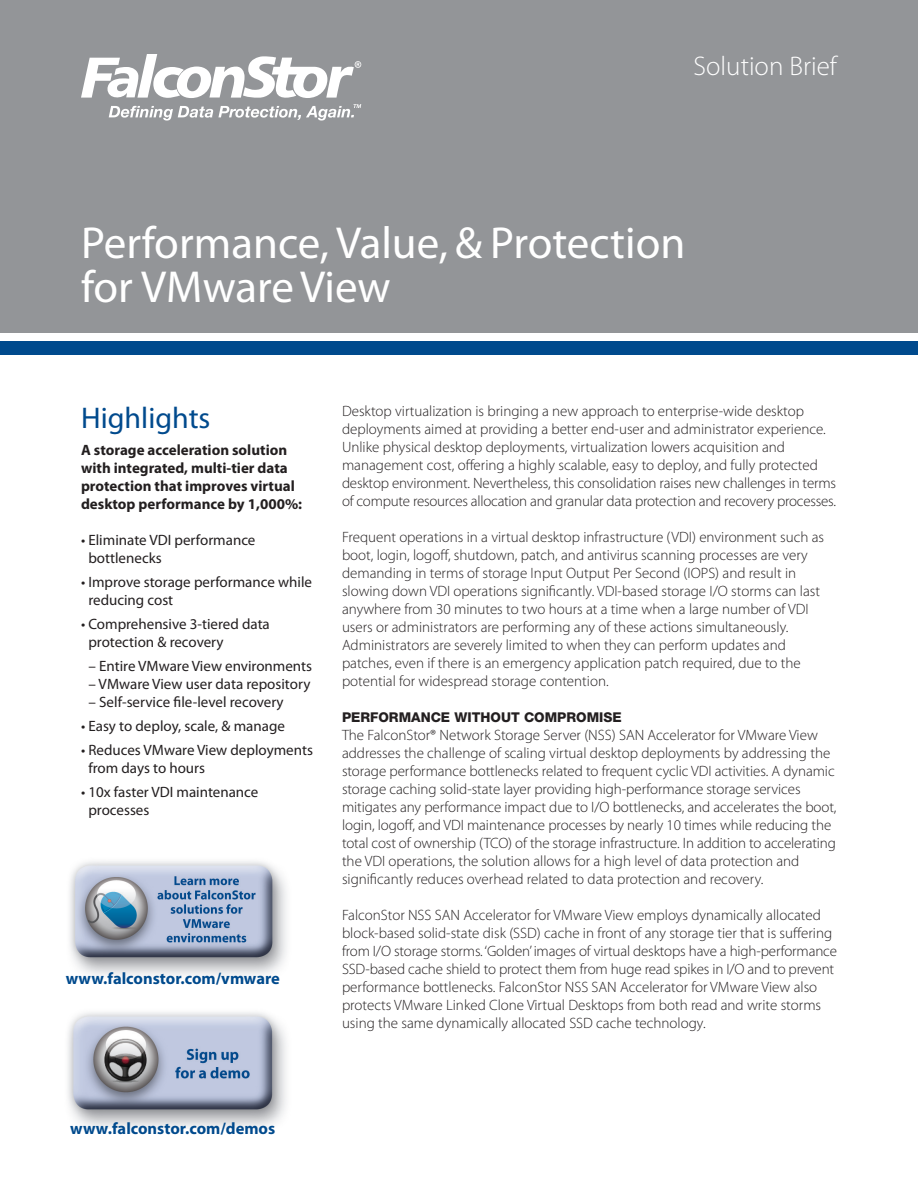
<style>
.page{position:relative;width:918px;height:1188px;background:#fff}
.page>*{position:absolute;margin:0;border:0;box-sizing:border-box;transform-origin:0 0}
.t1{font:45px/43.5px "Myriad Pro";color:#fff}
.Body_Copy{font:30px "Myriad Pro";color:#004a8d}
.Body_Copy-2{font:300 27px "Myriad Pro";color:#fff}
.Body_Copy-3{font:700 16.5px "Myriad Pro";color:#004a8d}
.Body_Copy-4{font:300 15px/18px "Myriad Pro";color:#231f20}
.Body_Copy-5{font:15px/18px "Myriad Pro";color:#231f20}
.Body_Copy-6{font:700 15px/18px "Myriad Pro";color:#231f20}
.Body_Copy-7{font:800 13.5px "Helvetica Neue LT Std";color:#231f20}
</style>
<div class="page">
<div style="left:0;top:0;width:918px;height:333px;background:#939598"></div>
<div style="left:0;top:342px;width:918px;height:13px;background:#004a8d"></div>
<svg style="left:81px;top:54px;width:280px;height:67px"></svg>
<img style="left:68px;top:1012px;width:218px;height:116px">
<img style="left:70px;top:861px;width:217px;height:114px">
<p class="Body_Copy-2" style="left:694px;top:50px;width:145px">Solution Brief</p>
<p class="t1" style="left:81px;top:220px;width:606px">Performance, Value, &amp; Protection for VMware View</p>
<p class="Body_Copy" style="left:81px;top:399px;width:131px">Highlights</p>
<p class="Body_Copy-6" style="left:81px;top:440px;width:223px">A storage acceleration solution with integrated, multi-tier data protection that improves virtual desktop performance by 1,000%:</p>
<p class="Body_Copy-5" style="left:88px;top:530px;width:169px;text-indent:-7px">• Eliminate VDI performance bottlenecks</p>
<p class="Body_Copy-5" style="left:88px;top:572px;width:225px;text-indent:-7px">• Improve storage performance while reducing cost</p>
<p class="Body_Copy-5" style="left:88px;top:614px;width:183px;text-indent:-7px">• Comprehensive 3-tiered data protection &amp; recovery</p>
<p class="Body_Copy-5" style="left:88px;top:656px;width:225px">– Entire VMware View environments</p>
<p class="Body_Copy-5" style="left:88px;top:674px;width:223px">– VMware View user data repository</p>
<p class="Body_Copy-5" style="left:88px;top:692px;width:197px">– Self-service file-level recovery</p>
<p class="Body_Copy-5" style="left:81px;top:716px;width:205px">• Easy to deploy, scale, &amp; manage</p>
<p class="Body_Copy-5" style="left:88px;top:740px;width:226px;text-indent:-7px">• Reduces VMware View deployments from days to hours</p>
<p class="Body_Copy-5" style="left:88px;top:782px;width:172px;text-indent:-7px">• 10x faster VDI maintenance processes</p>
<p class="Body_Copy-3" style="left:66px;top:968px;width:216px">www.falconstor.com/vmware</p>
<p class="Body_Copy-4" style="left:342px;top:402px;width:496px">Desktop virtualization is bringing a new approach to enterprise-wide desktop deployments aimed at providing a better end-user and administrator experience.<br>Unlike physical desktop deployments, virtualization lowers acquisition and management cost, offering a highly scalable, easy to deploy, and fully protected desktop environment. Nevertheless, this consolidation raises new challenges in terms of compute resources allocation and granular data protection and recovery processes.</p>
<p class="Body_Copy-4" style="left:342px;top:528px;width:484px">Frequent operations in a virtual desktop infrastructure (VDI) environment such as boot, login, logoff, shutdown, patch, and antivirus scanning processes are very demanding in terms of storage Input Output Per Second (IOPS) and result in slowing down VDI operations significantly. VDI-based storage I/O storms can last anywhere from 30 minutes to two hours at a time when a large number of VDI users or administrators are performing any of these actions simultaneously.<br>Administrators are severely limited to when they can perform updates and patches, even if there is an emergency application patch required, due to the potential for widespread storage contention.</p>
<p class="Body_Copy-7" style="left:342px;top:709px;width:281px">PERFORMANCE WITHOUT COMPROMISE</p>
<p class="Body_Copy-4" style="left:342px;top:726px;width:496px">The FalconStor® Network Storage Server (NSS) SAN Accelerator for VMware View addresses the challenge of scaling virtual desktop deployments by addressing the storage performance bottlenecks related to frequent cyclic VDI activities. A dynamic storage caching solid-state layer providing high-performance storage services mitigates any performance impact due to I/O bottlenecks, and accelerates the boot, login, logoff, and VDI maintenance processes by nearly 10 times while reducing the total cost of ownership (TCO) of the storage infrastructure. In addition to accelerating the VDI operations, the solution allows for a high level of data protection and significantly reduces overhead related to data protection and recovery.</p>
<p class="Body_Copy-4" style="left:342px;top:906px;width:497px">FalconStor NSS SAN Accelerator for VMware View employs dynamically allocated block-based solid-state disk (SSD) cache in front of any storage tier that is suffering from I/O storage storms. ‘Golden’ images of virtual desktops have a high-performance SSD-based cache shield to protect them from huge read spikes in I/O and to prevent performance bottlenecks. FalconStor NSS SAN Accelerator for VMware View also protects VMware Linked Clone Virtual Desktops from both read and write storms using the same dynamically allocated SSD cache technology.</p>
<p class="Body_Copy-3" style="left:70px;top:1118px;width:207px">www.falconstor.com/demos</p>
</div>
